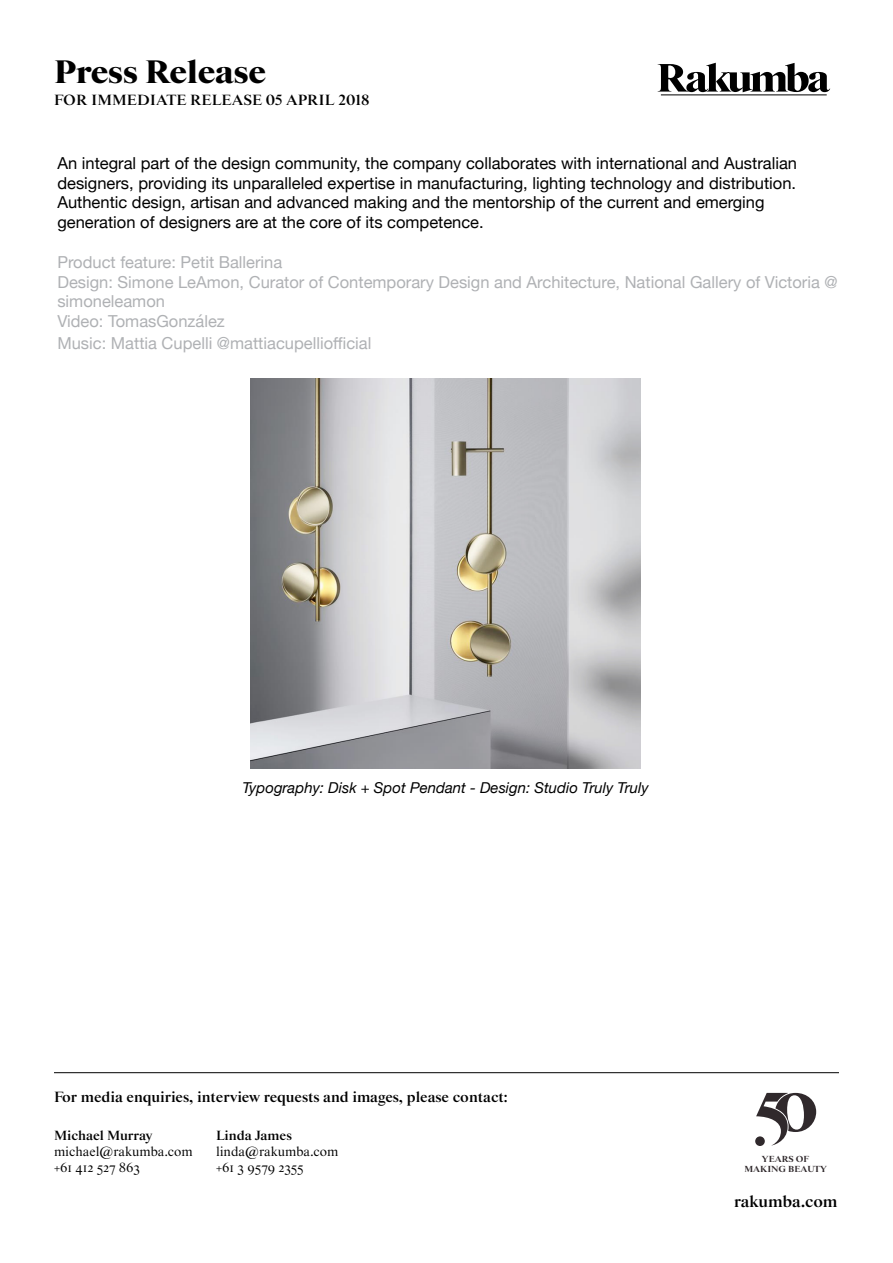
<style>
.page{position:relative;width:893px;height:1263px;background:#fff}
.page>*{position:absolute;margin:0;border:0;box-sizing:border-box;transform-origin:0 0}
.t1{font:900 33px "Starling";color:#000}
.t2{font:16.5px/19.8px "Helvetica Neue";color:#000}
.t3{font:16.5px/19.8px "Helvetica Neue";color:#afb1b4}
.t4{font:700 16.5px "Starling";color:#000}
.t5{font:700 15px "Starling";color:#000}
.t6{font:italic 15px "Helvetica Neue";color:#000}
.t7{font:15px "Starling Bold SC";color:#000}
.t8{font:13.5px "Starling";color:#000}
.t9{font:700 13.5px "Starling";color:#000}
.t10{font:800 8.85px/9.4px "Starling";color:#30292c;text-align:center}
</style>
<div class="page">
<svg style="left:658px;top:63px;width:172px;height:29px"></svg>
<hr style="left:661px;top:95px;width:166px;height:1px;background:#000">
<svg style="left:756px;top:1093px;width:60px;height:53px"></svg>
<div style="left:755px;top:1136px;width:10px;height:10px;background:#30292c;border-radius:50%"></div>
<hr style="left:54px;top:1072px;width:785px;height:1px;background:#000">
<img style="left:251px;top:378px;width:390px;height:390px">
<h1 class="t1" style="left:54px;top:52px;width:214px">Press Release</h1>
<p class="t7" style="left:54px;top:91px;width:317px">FOR IMMEDIATE RELEASE 05 APRIL 2018</p>
<p class="t2" style="left:57px;top:154px;width:741px">An integral part of the design community, the company collaborates with international and Australian designers, providing its unparalleled expertise in manufacturing, lighting technology and distribution.<br>Authentic design, artisan and advanced making and the mentorship of the current and emerging generation of designers are at the core of its competence.</p>
<p class="t3" style="left:57px;top:253px;width:782px">Product feature: Petit Ballerina<br>Design: Simone LeAmon, Curator of Contemporary Design and Architecture, National Gallery of Victoria @ simoneleamon<br>Video: TomasGonzález</p>
<p class="t3" style="left:57px;top:334px;width:315px">Music: Mattia Cupelli @mattiacupelliofficial</p>
<p class="t6" style="left:242px;top:776px;width:408px">Typography: Disk + Spot Pendant - Design: Studio Truly Truly</p>
<p class="t5" style="left:54px;top:1088px;width:455px">For media enquiries, interview requests and images, please contact:</p>
<p class="t9" style="left:54px;top:1127px;width:100px">Michael Murray</p>
<p class="t9" style="left:216px;top:1127px;width:77px">Linda James</p>
<p class="t8" style="left:54px;top:1143px;width:140px">michael@rakumba.com</p>
<p class="t8" style="left:216px;top:1143px;width:124px">linda@rakumba.com</p>
<p class="t8" style="left:54px;top:1160px;width:88px">+61 412 527 863</p>
<p class="t8" style="left:216px;top:1160px;width:89px">+61 3 9579 2355</p>
<p class="t10" style="left:744px;top:1155px;width:84px">YEARS OF<br>MAKING BEAUTY</p>
<p class="t4" style="left:734px;top:1192px;width:105px">rakumba.com</p>
</div>
